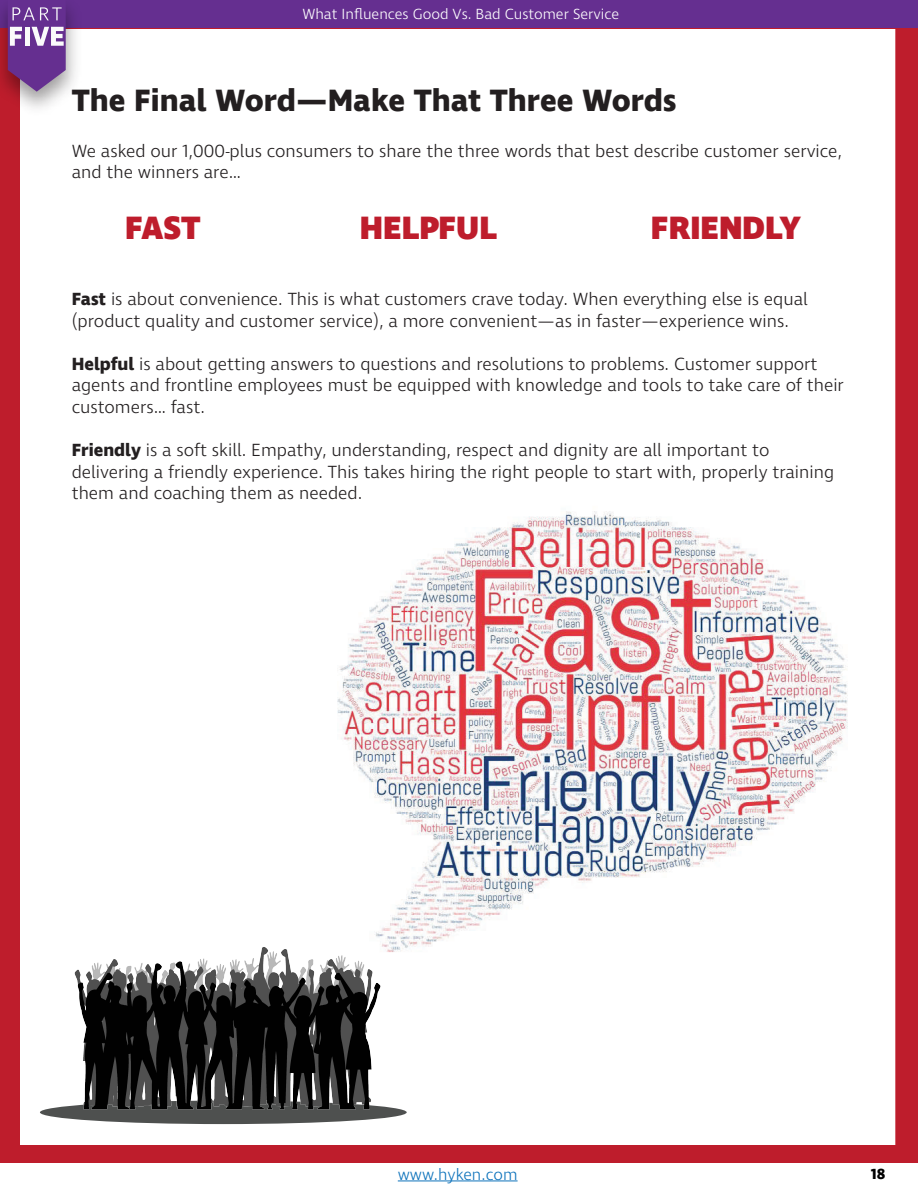
<style>
.page{position:relative;width:918px;height:1188px;background:#fff}
.page>*{position:absolute;margin:0;border:0;box-sizing:border-box;transform-origin:0 0}
.t1{font:800 33px "Ingra";color:#be1d2c}
.t2{font:700 31.5px "Ingra";color:#231f20}
.t3{font:300 18px/21.6px "Ingra";color:#231f20}
.t4{font:300 16.5px "Ingra";color:#1074bc}
.t5{font:300 15px "Ingra";color:#fff}
.t6{font:700 15px "Ingra";color:#000}
.s1{font-weight:700}
</style>
<div class="page">
<div style="left:0;top:0;width:918px;height:1180px;background:#be1d2c"></div>
<div style="left:20px;top:29px;width:875px;height:1116px;background:#fff"></div>
<img style="left:337px;top:511px;width:511px;height:441px">
<svg style="left:895px;top:27px;width:23px;height:1118px"></svg>
<div style="left:0;top:1163px;width:918px;height:25px;background:#fff"></div>
<hr style="left:398px;top:1181px;width:120px;height:1px;background:#1074bc">
<div style="left:0;top:0;width:918px;height:27px;background:#652f90"></div>
<img style="left:0;top:8px;width:88px;height:100px">
<svg style="left:8px;top:7px;width:58px;height:85px"></svg>
<div style="left:40px;top:1101px;width:367px;height:23px;background:#4e504f;border-radius:50%"></div>
<img style="left:67px;top:871px;width:321px;height:254px">
<p class="t5" style="left:302px;top:4px;width:318px">What Influences Good Vs. Bad Customer Service</p>
<h2 class="t2" style="left:72px;top:80px;width:606px">The Final Word—Make That Three Words</h2>
<p class="t3" style="left:72px;top:141px;width:772px">We asked our 1,000-plus consumers to share the three words that best describe customer service, and the winners are…</p>
<h1 class="t1" style="left:125px;top:207px;width:77px">FAST</h1>
<h1 class="t1" style="left:360px;top:207px;width:139px">HELPFUL</h1>
<h1 class="t1" style="left:651px;top:207px;width:152px">FRIENDLY</h1>
<p class="t3" style="left:72px;top:289px;width:738px"><span class="s1">Fast</span> is about convenience. This is what customers crave today. When everything else is equal (product quality and customer service), a more convenient—as in faster—experience wins.</p>
<p class="t3" style="left:72px;top:354px;width:774px"><span class="s1">Helpful</span> is about getting answers to questions and resolutions to problems. Customer support agents and frontline employees must be equipped with knowledge and tools to take care of their customers… fast.</p>
<p class="t3" style="left:72px;top:440px;width:764px"><span class="s1">Friendly</span> is a soft skill. Empathy, understanding, respect and dignity are all important to delivering a friendly experience. This takes hiring the right people to start with, properly training them and coaching them as needed.</p>
<p class="t4" style="left:398px;top:1164px;width:121px">www.hyken.com</p>
<p class="t6" style="left:871px;top:1165px;width:16px">18</p>
</div>
